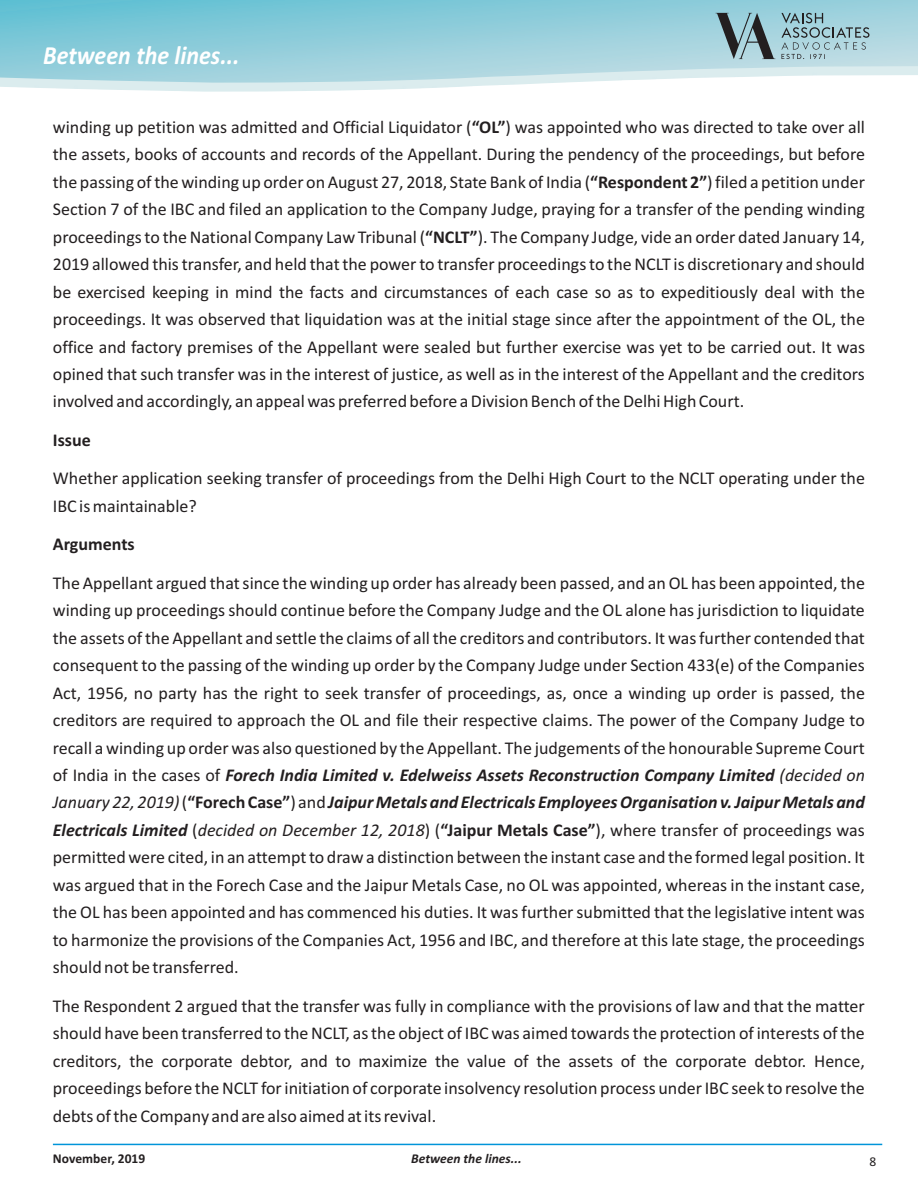
<style>
.page{position:relative;width:918px;height:1188px;background:#fff}
.page>*{position:absolute;margin:0;border:0;box-sizing:border-box;transform-origin:0 0}
.t1{font:italic 700 26.25px "Calibri";color:#fff;scale:.91 1}
.t2{font:18px/27.5px "Calibri";color:#231f20;text-align:justify}
.t3{font:700 18px "Calibri";color:#231f20}
.t4{font:italic 700 13.5px "Calibri";color:#231f20}
.t5{font:700 13.5px "Calibri";color:#231f20}
.t6{font:13.5px "Calibri";color:#231f20}
.s1{font-weight:700}
.s2{font-weight:700;font-style:italic}
.s3{font-style:italic}
</style>
<div class="page">
<svg style="left:0;top:0;width:918px;height:83px;background:#9ad1dd"></svg>
<hr style="left:53px;top:1144px;width:829px;height:1px;background:#0095d9">
<svg style="left:716px;top:13px;width:59px;height:46px;background:#7c9aa1"></svg>
<svg style="left:781px;top:13px;width:88px;height:46px;background:#99bcc5"></svg>
<h1 class="t1" style="left:43px;top:45px;width:217px">Between the lines...</h1>
<p class="t2" style="left:53px;top:115px;width:814px">winding up petition was admitted and Official Liquidator (<span class="s1">“OL”</span>) was appointed who was directed to take over all the assets, books of accounts and records of the Appellant. During the pendency of the proceedings, but before the passing of the winding up order on August 27, 2018, State Bank of India (<span class="s1">“Respondent 2”</span>) filed a petition under Section 7 of the IBC and filed an application to the Company Judge, praying for a transfer of the pending winding proceedings to the National Company Law Tribunal (<span class="s1">“NCLT”</span>). The Company Judge, vide an order dated January 14, 2019 allowed this transfer, and held that the power to transfer proceedings to the NCLT is discretionary and should be exercised keeping in mind the facts and circumstances of each case so as to expeditiously deal with the proceedings. It was observed that liquidation was at the initial stage since after the appointment of the OL, the office and factory premises of the Appellant were sealed but further exercise was yet to be carried out. It was opined that such transfer was in the interest of justice, as well as in the interest of the Appellant and the creditors involved and accordingly, an appeal was preferred before a Division Bench of the Delhi High Court.</p>
<p class="t3" style="left:53px;top:432px;width:39px">Issue</p>
<p class="t2" style="left:53px;top:466px;width:814px">Whether application seeking transfer of proceedings from the Delhi High Court to the NCLT operating under the<br>IBC is maintainable?</p>
<p class="t3" style="left:53px;top:537px;width:83px">Arguments</p>
<p class="t2" style="left:53px;top:571px;width:814px">The Appellant argued that since the winding up order has already been passed, and an OL has been appointed, the winding up proceedings should continue before the Company Judge and the OL alone has jurisdiction to liquidate the assets of the Appellant and settle the claims of all the creditors and contributors. It was further contended that consequent to the passing of the winding up order by the Company Judge under Section 433(e) of the Companies Act, 1956, no party has the right to seek transfer of proceedings, as, once a winding up order is passed, the creditors are required to approach the OL and file their respective claims. The power of the Company Judge to recall a winding up order was also questioned by the Appellant. The judgements of the honourable Supreme Court of India in the cases of <span class="s2">Forech India Limited v. Edelweiss Assets Reconstruction Company Limited</span> <span class="s3">(decided on January 22, 2019)</span> (<span class="s1">“Forech Case”</span>) and <span class="s2">Jaipur Metals and Electricals Employees Organisation v. Jaipur Metals and Electricals Limited</span> (<span class="s3">decided on December 12, 2018</span>) (<span class="s1">“Jaipur Metals Case”</span>), where transfer of proceedings was permitted were cited, in an attempt to draw a distinction between the instant case and the formed legal position. It was argued that in the Forech Case and the Jaipur Metals Case, no OL was appointed, whereas in the instant case, the OL has been appointed and has commenced his duties. It was further submitted that the legislative intent was to harmonize the provisions of the Companies Act, 1956 and IBC, and therefore at this late stage, the proceedings should not be transferred.</p>
<p class="t2" style="left:53px;top:993px;width:814px">The Respondent 2 argued that the transfer was fully in compliance with the provisions of law and that the matter should have been transferred to the NCLT, as the object of IBC was aimed towards the protection of interests of the creditors, the corporate debtor, and to maximize the value of the assets of the corporate debtor. Hence, proceedings before the NCLT for initiation of corporate insolvency resolution process under IBC seek to resolve the debts of the Company and are also aimed at its revival.</p>
<p class="t5" style="left:53px;top:1153px;width:94px">November, 2019</p>
<p class="t4" style="left:411px;top:1153px;width:112px">Between the lines...</p>
<p class="t6" style="left:869px;top:1156px;width:8px">8</p>
</div>
